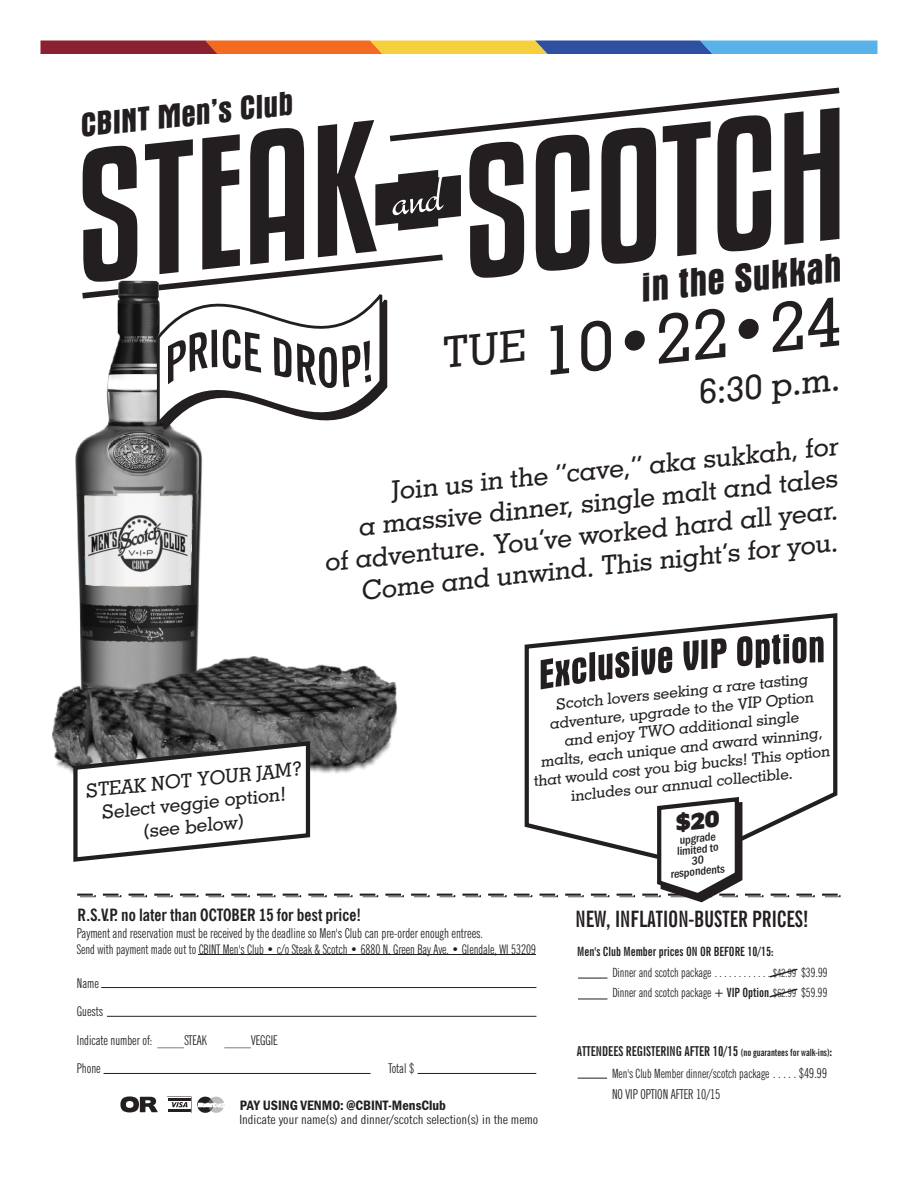
<style>
.page{position:relative;width:918px;height:1188px;background:#fff}
.page>*{position:absolute;margin:0;border:0;box-sizing:border-box;transform-origin:0 0}
.t1{font:165.3px "Kenyan Coffee Rg";color:#231f20}
.t2{font:500 68.85px "Geometric Slab 703 BT";color:#231f20}
.t3{font:700 condensed 41.55px "Aurora BT";color:#231f20}
.t4{font:700 condensed 34.35px "Aurora BT";color:#231f20}
.t5{font:500 34.35px "Geometric Slab 703 BT";color:#231f20}
.t6{font:500 26.7px "Geometric Slab 703 BT";color:#231f20}
.t7{font:700 extra-condensed 22.5px "News Gothic BT";color:#231f20}
.t8{font:500 19.2px/23px "Geometric Slab 703 BT";color:#231f20;text-align:center}
.t9{font:700 condensed 16.95px "News Gothic BT";color:#231f20}
.t10{font:500 15.45px "Geometric Slab 703 BT";color:#231f20}
.t11{font:600 condensed 14.1px "Franklin Gothic";color:#231f20}
.t12{font:extra-condensed 13.65px "News Gothic BT";color:#231f20}
.t13{font:700 extra-condensed 13.65px "News Gothic BT";color:#231f20}
.t14{font:extra-condensed 13.35px/28.5px "News Gothic BT";color:#231f20}
.t15{font:extra-condensed 13.2px "News Gothic BT";color:#231f20}
.t16{font:extra-condensed 12.75px/21.9px "News Gothic BT";color:#231f20}
.t17{font:extra-condensed 12.75px "News Gothic BT";color:#231f20;scale:1.23 1}
.t18{font:500 condensed 12px/10.9px "Franklin Gothic";color:#231f20;text-align:center}
.s1{font-weight:700}
.s2{font-size:11.25px}
.s3{font-size:9.9px}
.s4{font-size:13.65px}
</style>
<div class="page">
<svg style="left:40px;top:40px;width:838px;height:14px;background:#9c7d71"></svg>
<hr style="left:199px;top:955px;width:337px;height:1px;background:#231f20">
<svg style="left:168px;top:1097px;width:57px;height:16px"></svg>
<svg style="left:77px;top:894px;width:19px;height:3px"></svg>
<svg style="left:103px;top:894px;width:18px;height:3px"></svg>
<svg style="left:129px;top:894px;width:18px;height:3px"></svg>
<svg style="left:154px;top:894px;width:19px;height:3px"></svg>
<svg style="left:180px;top:894px;width:18px;height:3px"></svg>
<svg style="left:206px;top:894px;width:18px;height:3px"></svg>
<svg style="left:231px;top:894px;width:19px;height:3px"></svg>
<svg style="left:257px;top:894px;width:18px;height:3px"></svg>
<svg style="left:283px;top:894px;width:18px;height:3px"></svg>
<svg style="left:308px;top:894px;width:19px;height:3px"></svg>
<svg style="left:334px;top:894px;width:19px;height:3px"></svg>
<svg style="left:360px;top:894px;width:18px;height:3px"></svg>
<svg style="left:385px;top:894px;width:19px;height:3px"></svg>
<svg style="left:411px;top:894px;width:19px;height:3px"></svg>
<svg style="left:437px;top:894px;width:18px;height:3px"></svg>
<svg style="left:462px;top:894px;width:19px;height:3px"></svg>
<svg style="left:488px;top:894px;width:19px;height:3px"></svg>
<svg style="left:514px;top:894px;width:18px;height:3px"></svg>
<svg style="left:540px;top:894px;width:18px;height:3px"></svg>
<svg style="left:565px;top:894px;width:19px;height:3px"></svg>
<svg style="left:591px;top:894px;width:18px;height:3px"></svg>
<svg style="left:617px;top:894px;width:18px;height:3px"></svg>
<svg style="left:771px;top:894px;width:18px;height:3px"></svg>
<svg style="left:796px;top:894px;width:19px;height:3px"></svg>
<svg style="left:822px;top:894px;width:19px;height:3px"></svg>
<svg style="left:578px;top:1078px;width:29px;height:1px"></svg>
<svg style="left:121px;top:254px;width:322px;height:27px"></svg>
<svg style="left:389px;top:87px;width:451px;height:55px"></svg>
<svg style="left:524px;top:613px;width:314px;height:242px"></svg>
<svg style="left:541px;top:634px;width:283px;height:55px"></svg>
<img style="left:52px;top:281px;width:346px;height:493px">
<img style="left:84px;top:493px;width:109px;height:93px">
<svg style="left:71px;top:739px;width:241px;height:123px"></svg>
<svg style="left:578px;top:978px;width:29px;height:1px"></svg>
<svg style="left:578px;top:999px;width:29px;height:1px"></svg>
<hr style="left:101px;top:987px;width:435px;height:1px;background:#231f20">
<hr style="left:107px;top:1016px;width:429px;height:1px;background:#231f20">
<hr style="left:104px;top:1073px;width:267px;height:1px;background:#231f20">
<hr style="left:418px;top:1073px;width:118px;height:1px;background:#231f20">
<svg style="left:120px;top:1096px;width:38px;height:16px"></svg>
<svg style="left:769px;top:968px;width:29px;height:10px"></svg>
<svg style="left:769px;top:988px;width:29px;height:10px"></svg>
<svg style="left:160px;top:254px;width:229px;height:224px"></svg>
<svg style="left:154px;top:254px;width:230px;height:218px"></svg>
<svg style="left:168px;top:329px;width:203px;height:59px"></svg>
<svg style="left:375px;top:170px;width:86px;height:61px"></svg>
<svg style="left:642px;top:795px;width:121px;height:108px"></svg>
<p class="t4" style="left:78px;top:106px;width:215px;rotate:-6deg">CBINT Men’s Club</p>
<p class="t1" style="left:64px;top:155px;width:772px;rotate:-6deg">STEAK SCOTCH</p>
<p class="t3" style="left:638px;top:265px;width:203px;rotate:-6deg">in the Sukkah</p>
<p class="t2" style="left:534px;top:310px;width:304px;rotate:-6deg">10•22•24</p>
<p class="t5" style="left:695px;top:372px;width:144px;rotate:-6deg">6:30 p.m.</p>
<p class="t6" style="left:389px;top:475px;width:450px;rotate:-6deg">Join us in the “cave,” aka sukkah, for</p>
<p class="t6" style="left:357px;top:511px;width:483px;rotate:-6deg">a massive dinner, single malt and tales</p>
<p class="t6" style="left:323px;top:546px;width:517px;rotate:-6deg">of adventure. You’ve worked hard all year.</p>
<p class="t6" style="left:360px;top:575px;width:480px;rotate:-6deg">Come and unwind. This night’s for you.</p>
<p class="t10" style="left:554px;top:695px;width:255px;rotate:-6deg">Scotch lovers seeking a rare tasting</p>
<p class="t10" style="left:549px;top:714px;width:267px;rotate:-6deg">adventure, upgrade to the VIP Option</p>
<p class="t10" style="left:563px;top:731px;width:237px;rotate:-6deg">and enjoy TWO additional single</p>
<p class="t10" style="left:540px;top:752px;width:285px;rotate:-6deg">malts, each unique and award winning,</p>
<p class="t10" style="left:532px;top:772px;width:299px;rotate:-6deg">that would cost you big bucks! This option</p>
<p class="t8" style="left:83px;top:780px;width:220px;rotate:-6deg">STEAK NOT YOUR JAM?</p>
<p class="t10" style="left:570px;top:786px;width:224px;rotate:-6deg">includes our annual collectible.</p>
<p class="t8" style="left:99px;top:801px;width:187px;rotate:-6deg">Select veggie option! (see below)</p>
<p class="t18" style="left:666px;top:836px;width:56px;rotate:-6deg">upgrade limited to<br>30 respondents</p>
<p class="t9" style="left:78px;top:905px;width:285px">R.S.V.P. no later than OCTOBER 15 for best price!</p>
<p class="t12" style="left:77px;top:925px;width:408px">Payment and reservation must be received by the deadline so Men's Club can pre-order enough entrees.</p>
<p class="t15" style="left:77px;top:941px;width:461px">Send with payment made out to CBINT Men's Club • c/o Steak &amp; Scotch • 6880 N. Green Bay Ave. • Glendale, WI 53209</p>
<p class="t14" style="left:77px;top:969px;width:131px">Name<br>Guests<br>Indicate number of: ____STEAK</p>
<p class="t14" style="left:225px;top:1026px;width:55px">____VEGGIE</p>
<p class="t14" style="left:77px;top:1054px;width:25px">Phone</p>
<p class="t14" style="left:388px;top:1054px;width:27px">Total $</p>
<p class="t17" style="left:239px;top:1112px;width:244px">Indicate your name(s) and dinner/scotch selection(s) in the memo</p>
<p class="t11" style="left:240px;top:1095px;width:207px">PAY USING VENMO: @CBINT-MensClub</p>
<p class="t7" style="left:575px;top:905px;width:234px">NEW, INFLATION-BUSTER PRICES!</p>
<p class="t16" style="left:612px;top:940px;width:217px;text-indent:-35px"><span class="s1">Men's Club Member prices ON OR BEFORE 10/15:<br></span>Dinner and scotch package . . . . . . . . . . . . <span class="s2">$42.99</span> $39.99</p>
<p class="t16" style="left:612px;top:982px;width:217px">Dinner and scotch package <span class="s1">+ VIP Option</span> <span class="s2">$62.99</span> $59.99</p>
<p class="t13" style="left:577px;top:1043px;width:257px">ATTENDEES REGISTERING AFTER 10/15 <span class="s3">(no guarantees for walk-ins)</span>:</p>
<p class="t16" style="left:612px;top:1062px;width:217px">Men's Club Member dinner/scotch package <span class="s4">. . . . . $49.99</span></p>
<p class="t12" style="left:612px;top:1086px;width:110px">NO VIP OPTION AFTER 10/15</p>
</div>
